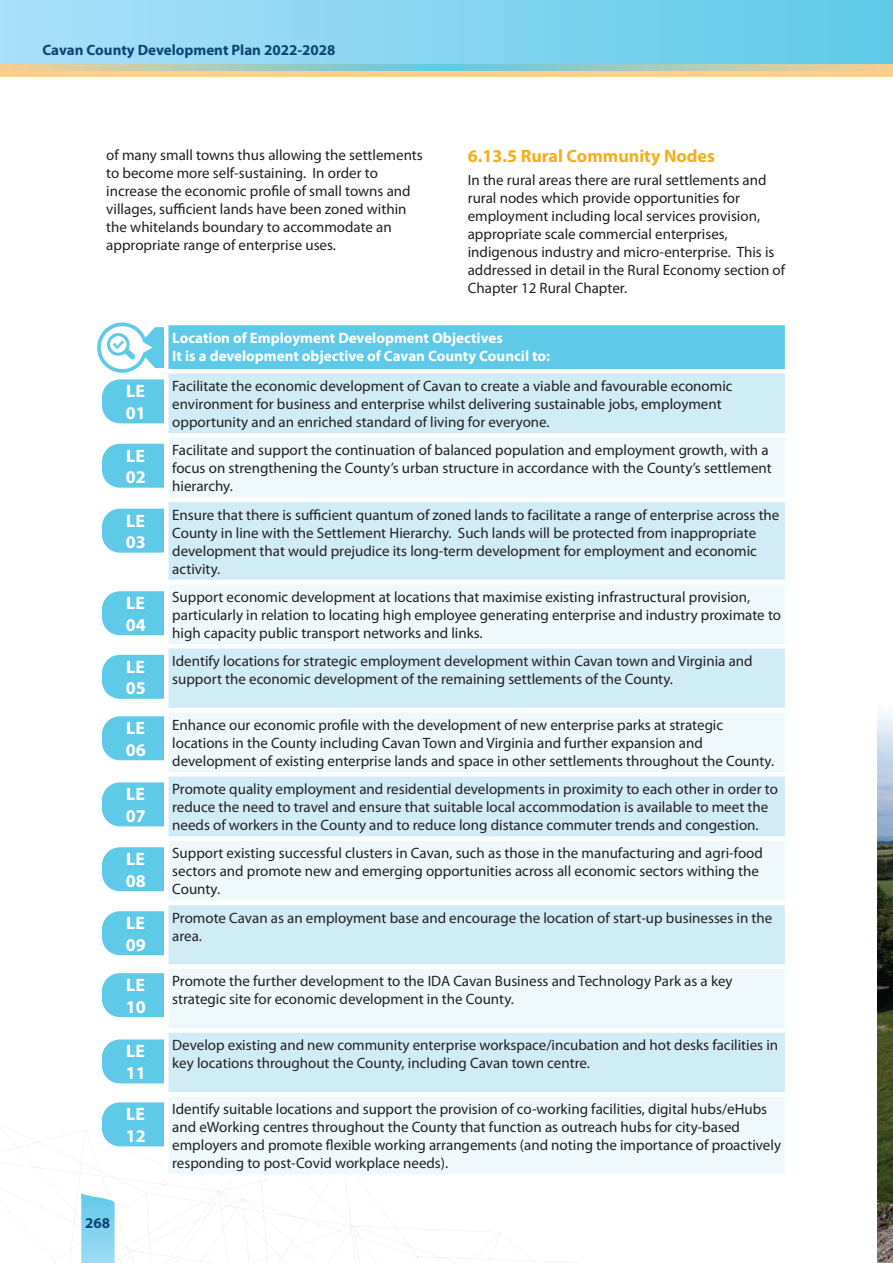
<style>
.page{position:relative;width:893px;height:1263px;background:#fff}
.page>*{position:absolute;margin:0;border:0;box-sizing:border-box;transform-origin:0 0}
.t1{font:700 18px/21.6px "Myriad Pro";color:#fff}
.t2{font:700 18px "Myriad Pro";color:#f3b01a}
.t3{font:15px/18px "Myriad Pro";color:#231f20}
.t4{font:700 15px/18px "Myriad Pro";color:#fff}
.t5{font:700 15px "Myriad Pro";color:#0c4574}
</style>
<div class="page">
<svg style="left:0;top:1124px;width:550px;height:139px"></svg>
<div style="left:102px;top:379px;width:88px;height:44px;background:#5ecae7;border-radius:18px"></div>
<div style="left:102px;top:444px;width:88px;height:44px;background:#5ecae7;border-radius:18px"></div>
<div style="left:102px;top:509px;width:88px;height:44px;background:#5ecae7;border-radius:18px"></div>
<div style="left:102px;top:591px;width:88px;height:44px;background:#5ecae7;border-radius:18px"></div>
<div style="left:102px;top:655px;width:88px;height:44px;background:#5ecae7;border-radius:18px"></div>
<div style="left:102px;top:716px;width:88px;height:44px;background:#5ecae7;border-radius:18px"></div>
<div style="left:102px;top:782px;width:88px;height:44px;background:#5ecae7;border-radius:18px"></div>
<div style="left:102px;top:847px;width:88px;height:44px;background:#5ecae7;border-radius:18px"></div>
<div style="left:102px;top:911px;width:88px;height:44px;background:#5ecae7;border-radius:18px"></div>
<div style="left:102px;top:973px;width:88px;height:44px;background:#5ecae7;border-radius:18px"></div>
<div style="left:102px;top:1039px;width:88px;height:44px;background:#5ecae7;border-radius:18px"></div>
<div style="left:102px;top:1102px;width:88px;height:44px;background:#5ecae7;border-radius:18px"></div>
<svg style="left:97px;top:322px;width:67px;height:51px"></svg>
<div style="left:166px;top:323px;width:621px;height:48px;background:#5ecae7"></div>
<div style="left:168px;top:373px;width:617px;height:60px;background:#d0edf7"></div>
<svg style="left:168px;top:438px;width:617px;height:736px;fill:#eff9fc"></svg>
<hr style="left:164px;top:321px;width:625px;height:4px;background:#fff">
<hr style="left:164px;top:325px;width:4px;height:44px;background:#fff">
<hr style="left:785px;top:325px;width:4px;height:44px;background:#fff">
<hr style="left:164px;top:369px;width:625px;height:4px;background:#fff">
<hr style="left:164px;top:373px;width:4px;height:60px;background:#fff">
<hr style="left:164px;top:438px;width:4px;height:59px;background:#fff">
<div style="left:164px;top:497px;width:625px;height:5px;background:#fff"></div>
<hr style="left:164px;top:502px;width:4px;height:78px;background:#fff">
<hr style="left:164px;top:580px;width:625px;height:4px;background:#fff">
<hr style="left:164px;top:584px;width:4px;height:60px;background:#fff">
<hr style="left:164px;top:644px;width:625px;height:4px;background:#fff">
<hr style="left:164px;top:648px;width:4px;height:60px;background:#fff">
<hr style="left:164px;top:708px;width:625px;height:4px;background:#fff">
<hr style="left:164px;top:712px;width:4px;height:60px;background:#fff">
<div style="left:164px;top:772px;width:625px;height:5px;background:#fff"></div>
<hr style="left:164px;top:777px;width:4px;height:59px;background:#fff">
<div style="left:164px;top:836px;width:625px;height:5px;background:#fff"></div>
<hr style="left:164px;top:841px;width:4px;height:60px;background:#fff">
<hr style="left:164px;top:901px;width:625px;height:4px;background:#fff">
<hr style="left:164px;top:905px;width:4px;height:59px;background:#fff">
<div style="left:164px;top:964px;width:625px;height:5px;background:#fff"></div>
<hr style="left:164px;top:969px;width:4px;height:59px;background:#fff">
<div style="left:164px;top:1028px;width:625px;height:5px;background:#fff"></div>
<hr style="left:164px;top:1033px;width:4px;height:59px;background:#fff">
<hr style="left:164px;top:1092px;width:625px;height:4px;background:#fff">
<hr style="left:164px;top:1096px;width:4px;height:78px;background:#fff">
<div style="left:164px;top:1174px;width:625px;height:5px;background:#fff"></div>
<img style="left:877px;top:713px;width:16px;height:550px">
<svg style="left:0;top:1181px;width:331px;height:82px"></svg>
<div style="left:0;top:0;width:893px;height:64px;background:linear-gradient(to right,#abe0f9,#5fcae7)"></div>
<div style="left:0;top:64px;width:893px;height:13px;background:#fdcf8c"></div>
<svg style="left:20px;top:64px;width:849px;height:7px;background:#a7cbbb"></svg>
<p class="t5" style="left:43px;top:42px;width:295px">Cavan County Development Plan 2022-2028</p>
<p class="t3" style="left:106px;top:146px;width:318px">of many small towns thus allowing the settlements to become more self-sustaining. In order to increase the economic profile of small towns and villages, sufficient lands have been zoned within the whitelands boundary to accommodate an appropriate range of enterprise uses.</p>
<p class="t2" style="left:468px;top:146px;width:249px">6.13.5 Rural Community Nodes</p>
<p class="t3" style="left:468px;top:170px;width:319px">In the rural areas there are rural settlements and rural nodes which provide opportunities for employment including local services provision, appropriate scale commercial enterprises, indigenous industry and micro-enterprise. This is addressed in detail in the Rural Economy section of Chapter 12 Rural Chapter.</p>
<p class="t1" style="left:126px;top:381px;width:21px">LE<br>01</p>
<p class="t1" style="left:126px;top:445px;width:21px">LE<br>02</p>
<p class="t1" style="left:126px;top:510px;width:21px">LE<br>03</p>
<p class="t1" style="left:126px;top:592px;width:21px">LE<br>04</p>
<p class="t1" style="left:126px;top:656px;width:21px">LE<br>05</p>
<p class="t1" style="left:126px;top:717px;width:21px">LE<br>06</p>
<p class="t1" style="left:126px;top:784px;width:21px">LE<br>07</p>
<p class="t1" style="left:126px;top:848px;width:21px">LE<br>08</p>
<p class="t1" style="left:126px;top:912px;width:21px">LE<br>09</p>
<p class="t1" style="left:126px;top:974px;width:21px">LE<br>10</p>
<p class="t1" style="left:126px;top:1041px;width:21px">LE<br>11</p>
<p class="t1" style="left:126px;top:1104px;width:21px">LE<br>12</p>
<p class="t5" style="left:85px;top:1214px;width:26px">268</p>
<p class="t4" style="left:172px;top:329px;width:379px">Location of Employment Development Objectives<br>It is a development objective of Cavan County Council to:</p>
<p class="t3" style="left:172px;top:377px;width:562px">Facilitate the economic development of Cavan to create a viable and favourable economic environment for business and enterprise whilst delivering sustainable jobs, employment opportunity and an enriched standard of living for everyone.</p>
<p class="t3" style="left:172px;top:441px;width:601px">Facilitate and support the continuation of balanced population and employment growth, with a focus on strengthening the County’s urban structure in accordance with the County’s settlement hierarchy.</p>
<p class="t3" style="left:172px;top:505px;width:609px">Ensure that there is sufficient quantum of zoned lands to facilitate a range of enterprise across the County in line with the Settlement Hierarchy. Such lands will be protected from inappropriate development that would prejudice its long-term development for employment and economic activity.</p>
<p class="t3" style="left:172px;top:587px;width:610px">Support economic development at locations that maximise existing infrastructural provision, particularly in relation to locating high employee generating enterprise and industry proximate to high capacity public transport networks and links.</p>
<p class="t3" style="left:172px;top:652px;width:582px">Identify locations for strategic employment development within Cavan town and Virginia and support the economic development of the remaining settlements of the County.</p>
<p class="t3" style="left:172px;top:715px;width:603px">Enhance our economic profile with the development of new enterprise parks at strategic locations in the County including Cavan Town and Virginia and further expansion and development of existing enterprise lands and space in other settlements throughout the County.</p>
<p class="t3" style="left:172px;top:780px;width:607px">Promote quality employment and residential developments in proximity to each other in order to reduce the need to travel and ensure that suitable local accommodation is available to meet the needs of workers in the County and to reduce long distance commuter trends and congestion.</p>
<p class="t3" style="left:172px;top:844px;width:592px">Support existing successful clusters in Cavan, such as those in the manufacturing and agri-food sectors and promote new and emerging opportunities across all economic sectors withing the<br>County.</p>
<p class="t3" style="left:172px;top:908px;width:602px">Promote Cavan as an employment base and encourage the location of start-up businesses in the area.</p>
<p class="t3" style="left:172px;top:972px;width:562px">Promote the further development to the IDA Cavan Business and Technology Park as a key strategic site for economic development in the County.</p>
<p class="t3" style="left:172px;top:1036px;width:607px">Develop existing and new community enterprise workspace/incubation and hot desks facilities in key locations throughout the County, including Cavan town centre.</p>
<p class="t3" style="left:172px;top:1100px;width:610px">Identify suitable locations and support the provision of co-working facilities, digital hubs/eHubs and eWorking centres throughout the County that function as outreach hubs for city-based employers and promote flexible working arrangements (and noting the importance of proactively responding to post-Covid workplace needs).</p>
</div>
